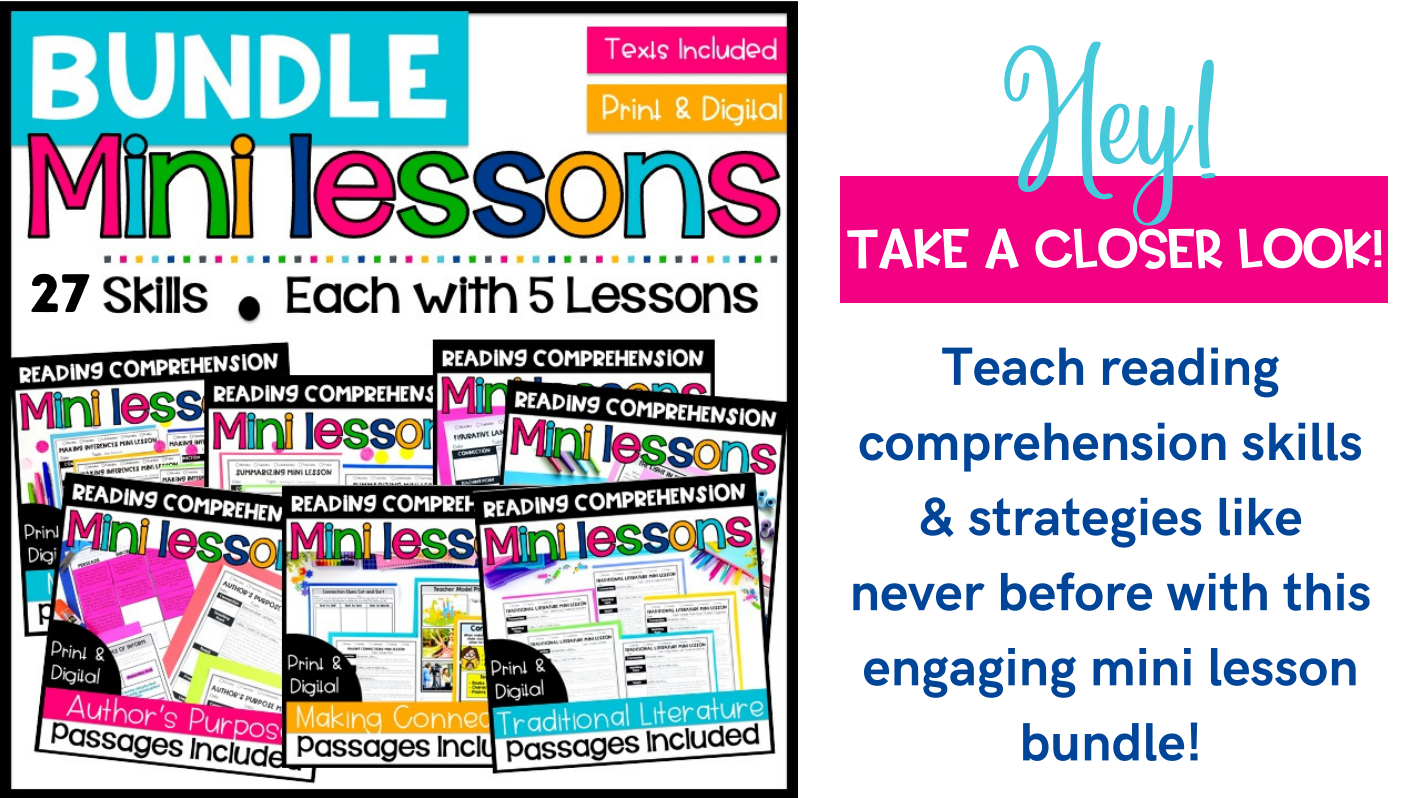
<style>
.page{position:relative;width:1418px;height:798px;background:#fff}
.page>*{position:absolute;margin:0;border:0;box-sizing:border-box;transform-origin:0 0}
.t1{font:104px "Angelina";color:#47c9dc}
.t2{font:700 54px/75px "HK Grotesk";color:#004597;text-align:center}
.t3{font:54px "Intro Rust Base";color:#000}
.t4{font:50px "AG Sorry Not Sorry";color:#fff}
</style>
<div class="page">
<img style="left:0;top:1px;width:797px;height:796px">
<div style="left:840px;top:176px;width:548px;height:127px;background:#f30183"></div>
<div style="left:19px;top:264px;width:81px;height:70px;background:#fff"></div>
<p class="t3" style="left:29px;top:260px;width:62px">27</p>
<p class="t1" style="left:1011px;top:101px;width:208px">Hey!</p>
<p class="t4" style="left:847px;top:216px;width:537px">TAKE A CLOSER LOOK!</p>
<p class="t2" style="left:849px;top:331px;width:523px">Teach reading comprehension skills &amp; strategies like never before with this engaging mini lesson bundle!</p>
</div>
